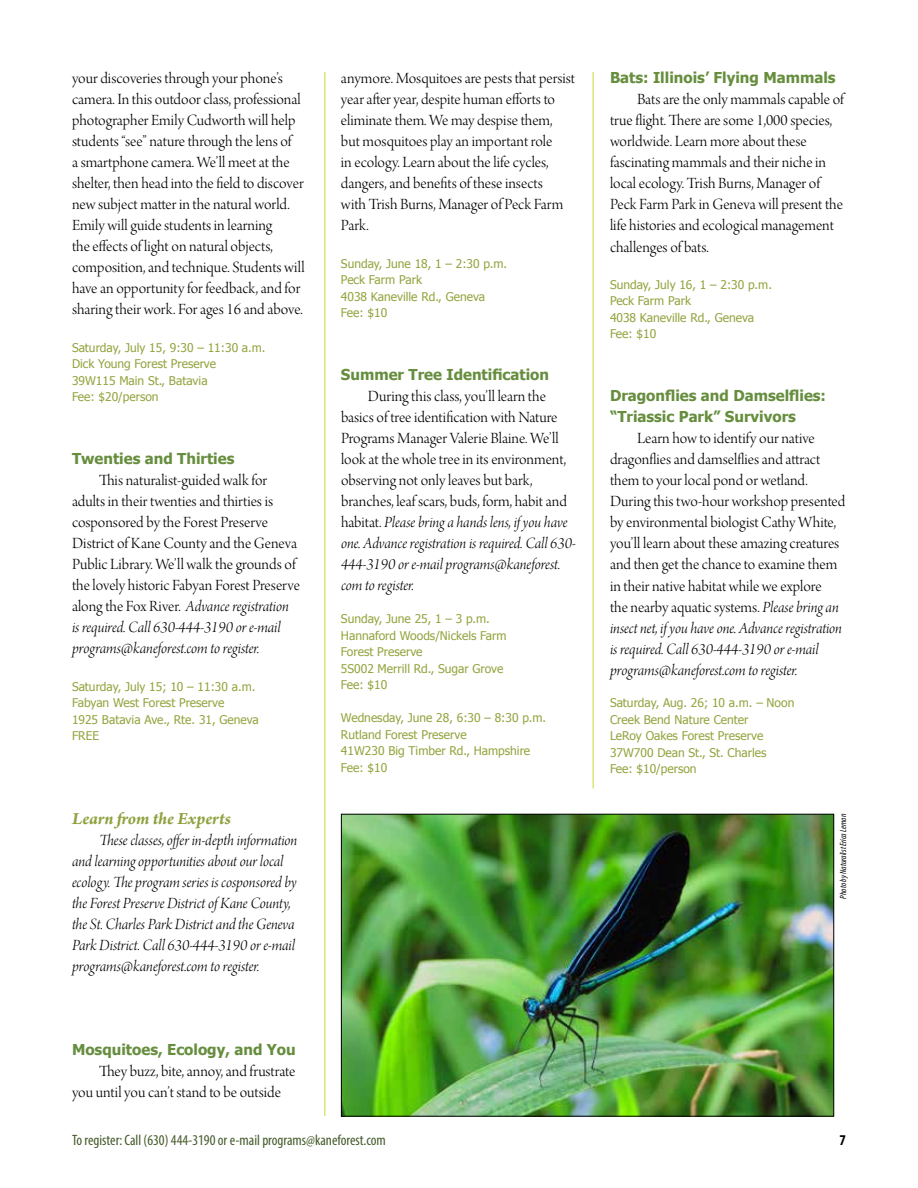
<style>
.page{position:relative;width:918px;height:1188px;background:#fff}
.page>*{position:absolute;margin:0;border:0;box-sizing:border-box;transform-origin:0 0}
.t1{font:italic 700 18px "Arno Pro";color:#8fa13e}
.t2{font:16.5px/21px "Arno Pro Light Display";color:#000}
.t3{font:16.5px/21px "Arno Pro Light Italic Display";letter-spacing:-.005em;color:#000}
.t4{font:700 15px/21px "Tahoma";color:#668e3e}
.t5{font:condensed 15px "Myriad Pro";color:#455b2b}
.t6{font:700 condensed 15px "Myriad Pro";color:#000}
.t7{font:12px/16.5px "Tahoma";color:#92a43e}
.t8{font:italic condensed 9px "Myriad Pro";color:#000}
.s1{font-family:"Arno Pro Light Display"}
.s2{font-family:"Arno Pro Light Italic Display"}
</style>
<div class="page">
<hr style="left:324px;top:72px;width:1px;height:1044px;background:#cdd92e">
<hr style="left:593px;top:72px;width:1px;height:716px;background:#cdd92e">
<img style="left:343px;top:816px;width:489px;height:299px">
<div style="left:341px;top:814px;width:493px;height:303px;border:1px solid #000"></div>
<p class="t2" style="left:72px;top:69px;width:234px">your discoveries through your phone’s camera. In this outdoor class, professional photographer Emily Cudworth will help students “see” nature through the lens of<br>a smartphone camera. We’ll meet at the shelter, then head into the field to discover new subject matter in the natural world.<br>Emily will guide students in learning<br>the effects of light on natural objects, composition, and technique. Students will have an opportunity for feedback, and for sharing their work. For ages 16 and above.</p>
<p class="t7" style="left:72px;top:339px;width:195px">Saturday, July 15, 9:30 – 11:30 a.m.<br>Dick Young Forest Preserve<br>39W115 Main St., Batavia<br>Fee: $20/person</p>
<p class="t4" style="left:72px;top:447px;width:164px">Twenties and Thirties</p>
<p class="t2" style="left:72px;top:471px;width:229px;text-indent:27px">This naturalist-guided walk for adults in their twenties and thirties is cosponsored by the Forest Preserve District of Kane County and the Geneva Public Library. We’ll walk the grounds of the lovely historic Fabyan Forest Preserve</p>
<p class="t3" style="left:72px;top:597px;width:218px"><span class="s1">along the Fox River.</span> Advance registration is required. Call 630-444-3190 or e-mail programs@kaneforest.com to register.</p>
<p class="t7" style="left:72px;top:678px;width:188px">Saturday, July 15; 10 – 11:30 a.m.<br>Fabyan West Forest Preserve<br>1925 Batavia Ave., Rte. 31, Geneva<br>FREE</p>
<p class="t1" style="left:72px;top:808px;width:160px">Learn from the Experts</p>
<p class="t3" style="left:72px;top:831px;width:227px;text-indent:27px">These classes, offer in-depth information and learning opportunities about our local ecology. The program series is cosponsored by the Forest Preserve District of Kane County, the St. Charles Park District and the Geneva Park District. Call 630-444-3190 or e-mail programs@kaneforest.com to register.</p>
<p class="t4" style="left:72px;top:1038px;width:225px">Mosquitoes, Ecology, and You</p>
<p class="t2" style="left:72px;top:1062px;width:225px;text-indent:27px">They buzz, bite, annoy, and frustrate you until you can’t stand to be outside</p>
<p class="t2" style="left:341px;top:69px;width:236px">anymore. Mosquitoes are pests that persist year after year, despite human efforts to eliminate them. We may despise them, but mosquitoes play an important role<br>in ecology. Learn about the life cycles, dangers, and benefits of these insects<br>with Trish Burns, Manager of Peck Farm Park.</p>
<p class="t7" style="left:341px;top:255px;width:168px">Sunday, June 18, 1 – 2:30 p.m.<br>Peck Farm Park<br>4038 Kaneville Rd., Geneva<br>Fee: $10</p>
<p class="t4" style="left:341px;top:363px;width:210px">Summer Tree Identification</p>
<p class="t2" style="left:341px;top:387px;width:227px;text-indent:27px">During this class, you’ll learn the basics of tree identification with Nature Programs Manager Valerie Blaine. We’ll look at the whole tree in its environment, observing not only leaves but bark, branches, leaf scars, buds, form, habit and</p>
<p class="t3" style="left:341px;top:513px;width:236px"><span class="s1">habitat.</span> Please bring a hands lens, if you have one. Advance registration is required. Call 630- 444-3190 or e-mail programs@kaneforest. com to register.</p>
<p class="t7" style="left:341px;top:610px;width:167px">Sunday, June 25, 1 – 3 p.m.<br>Hannaford Woods/Nickels Farm<br>Forest Preserve<br>5S002 Merrill Rd., Sugar Grove<br>Fee: $10</p>
<p class="t7" style="left:341px;top:709px;width:207px">Wednesday, June 28, 6:30 – 8:30 p.m.<br>Rutland Forest Preserve<br>41W230 Big Timber Rd., Hampshire<br>Fee: $10</p>
<p class="t4" style="left:610px;top:67px;width:227px">Bats: Illinois’ Flying Mammals</p>
<p class="t2" style="left:610px;top:90px;width:235px;text-indent:27px">Bats are the only mammals capable of true flight. There are some 1,000 species, worldwide. Learn more about these fascinating mammals and their niche in local ecology. Trish Burns, Manager of Peck Farm Park in Geneva will present the life histories and ecological management challenges of bats.</p>
<p class="t7" style="left:610px;top:276px;width:163px">Sunday, July 16, 1 – 2:30 p.m.<br>Peck Farm Park<br>4038 Kaneville Rd., Geneva<br>Fee: $10</p>
<p class="t4" style="left:610px;top:385px;width:218px">Dragonflies and Damselflies: “Triassic Park” Survivors</p>
<p class="t2" style="left:610px;top:429px;width:237px;text-indent:27px">Learn how to identify our native dragonflies and damselflies and attract them to your local pond or wetland.<br>During this two-hour workshop presented by environmental biologist Cathy White, you’ll learn about these amazing creatures and then get the chance to examine them in their native habitat while we explore<br>the nearby aquatic systems. <span class="s2">Please bring an</span></p>
<p class="t3" style="left:610px;top:618px;width:234px">insect net, if you have one. Advance registration is required. Call 630-444-3190 or e-mail programs@kaneforest.com to register.</p>
<p class="t7" style="left:610px;top:694px;width:186px">Saturday, Aug. 26; 10 a.m. – Noon<br>Creek Bend Nature Center<br>LeRoy Oakes Forest Preserve<br>37W700 Dean St., St. Charles<br>Fee: $10/person</p>
<p class="t8" style="left:838px;top:899px;width:86px;rotate:-90deg">Photo by Naturalist Erica Lemon</p>
<p class="t5" style="left:72px;top:1131px;width:315px">To register: Call (630) 444-3190 or e-mail programs@kaneforest.com</p>
<p class="t6" style="left:840px;top:1131px;width:8px">7</p>
</div>
